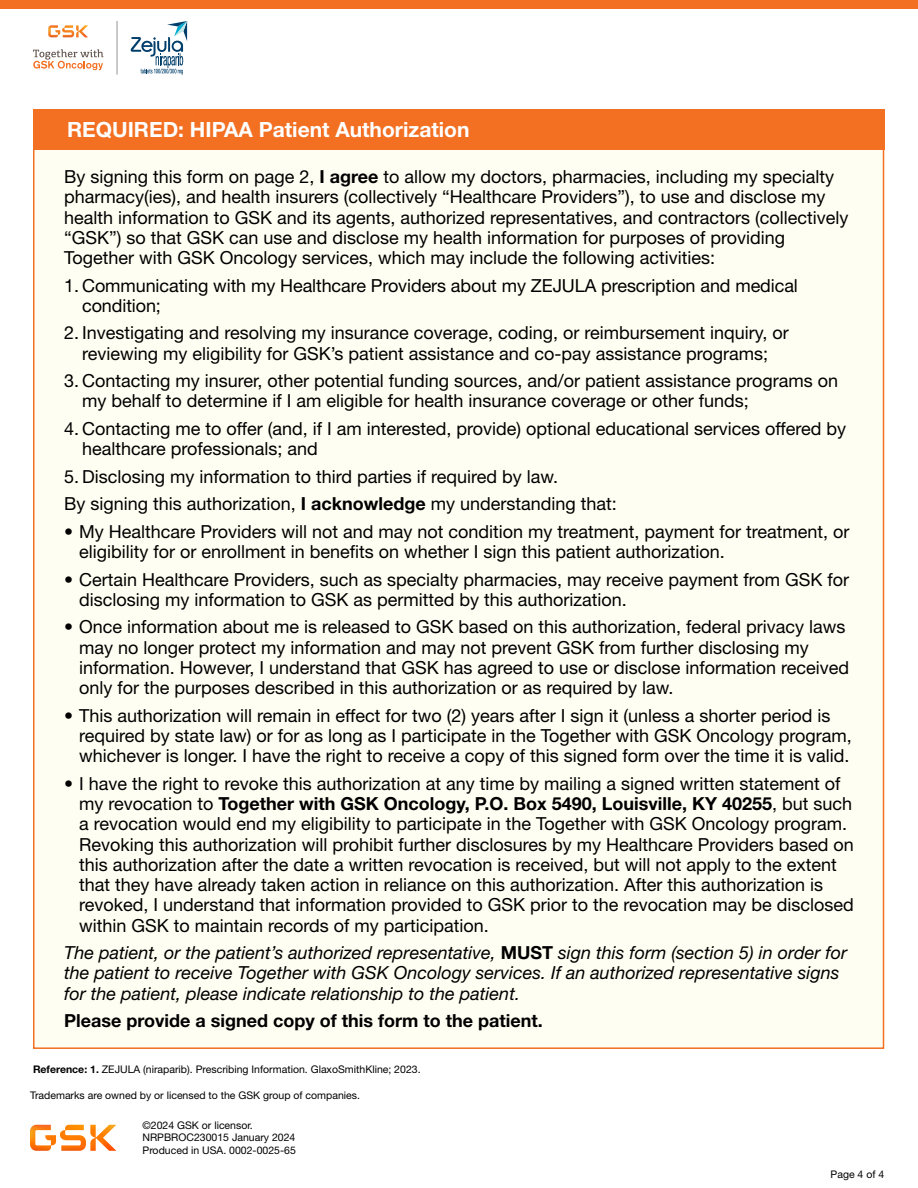
<style>
.page{position:relative;width:918px;height:1188px;background:#fff}
.page>*{position:absolute;margin:0;border:0;box-sizing:border-box;transform-origin:0 0}
.t1{font:700 21px "Helvetica Neue LT Std";color:#fff}
.t2{font:18px/20.2px "Helvetica Neue LT Std";color:#000}
.t3{font:italic 18px/20.2px "Helvetica Neue LT Std";color:#000}
.t4{font:700 18px "Helvetica Neue LT Std";color:#000}
.t5{font:10.5px/12.6px "Helvetica Neue LT Std";color:#000}
.s1{font-weight:700}
.s2{font-weight:700;font-style:normal}
</style>
<div class="page">
<div style="left:0;top:0;width:918px;height:9px;background:#f36f21"></div>
<div style="left:33px;top:124px;width:851px;height:925px;background:#fffef2;border:2px solid #f36f21"></div>
<div style="left:33px;top:110px;width:851px;height:40px;background:#f36f21"></div>
<hr style="left:117px;top:21px;width:1px;height:54px;background:#939598">
<svg style="left:33px;top:49px;width:70px;height:21px"></svg>
<svg style="left:48px;top:25px;width:40px;height:12px"></svg>
<svg style="left:131px;top:21px;width:56px;height:54px"></svg>
<svg style="left:30px;top:1125px;width:86px;height:26px"></svg>
<p class="t1" style="left:67px;top:117px;width:404px">REQUIRED: HIPAA Patient Authorization</p>
<p class="t2" style="left:64px;top:166px;width:786px">By signing this form on page 2, <span class="s1">I agree</span> to allow my doctors, pharmacies, including my specialty pharmacy(ies), and health insurers (collectively “Healthcare Providers”), to use and disclose my health information to GSK and its agents, authorized representatives, and contractors (collectively “GSK”) so that GSK can use and disclose my health information for purposes of providing Together with GSK Oncology services, which may include the following activities:</p>
<p class="t2" style="left:82px;top:275px;width:717px;text-indent:-18px">1. Communicating with my Healthcare Providers about my ZEJULA prescription and medical condition;</p>
<p class="t2" style="left:64px;top:323px;width:726px;text-align:center">2. Investigating and resolving my insurance coverage, coding, or reimbursement inquiry, or reviewing my eligibility for GSK’s patient assistance and co-pay assistance programs;</p>
<p class="t2" style="left:82px;top:370px;width:758px;text-indent:-18px">3. Contacting my insurer, other potential funding sources, and/or patient assistance programs on my behalf to determine if I am eligible for health insurance coverage or other funds;</p>
<p class="t2" style="left:82px;top:418px;width:766px;text-indent:-18px">4. Contacting me to offer (and, if I am interested, provide) optional educational services offered by healthcare professionals; and</p>
<p class="t2" style="left:64px;top:462px;width:554px;line-height:27.6px">5. Disclosing my information to third parties if required by law.<br>By signing this authorization, <span class="s1">I acknowledge</span> my understanding that:</p>
<p class="t2" style="left:79px;top:521px;width:772px;text-indent:-15px">• My Healthcare Providers will not and may not condition my treatment, payment for treatment, or eligibility for or enrollment in benefits on whether I sign this patient authorization.</p>
<p class="t2" style="left:79px;top:569px;width:772px;text-indent:-15px">• Certain Healthcare Providers, such as specialty pharmacies, may receive payment from GSK for disclosing my information to GSK as permitted by this authorization.</p>
<p class="t2" style="left:79px;top:617px;width:772px;text-indent:-15px">• Once information about me is released to GSK based on this authorization, federal privacy laws may no longer protect my information and may not prevent GSK from further disclosing my information. However, I understand that GSK has agreed to use or disclose information received only for the purposes described in this authorization or as required by law.</p>
<p class="t2" style="left:79px;top:705px;width:774px;text-indent:-15px">• This authorization will remain in effect for two (2) years after I sign it (unless a shorter period is required by state law) or for as long as I participate in the Together with GSK Oncology program, whichever is longer. I have the right to receive a copy of this signed form over the time it is valid.</p>
<p class="t2" style="left:79px;top:773px;width:776px;text-indent:-15px">• I have the right to revoke this authorization at any time by mailing a signed written statement of my revocation to <span class="s1">Together with GSK Oncology, P.O. Box 5490, Louisville, KY 40255</span>, but such a revocation would end my eligibility to participate in the Together with GSK Oncology program.<br>Revoking this authorization will prohibit further disclosures by my Healthcare Providers based on this authorization after the date a written revocation is received, but will not apply to the extent that they have already taken action in reliance on this authorization. After this authorization is revoked, I understand that information provided to GSK prior to the revocation may be disclosed within GSK to maintain records of my participation.</p>
<p class="t3" style="left:64px;top:942px;width:785px">The patient, or the patient’s authorized representative, <span class="s2">MUST</span> sign this form (section 5) in order for the patient to receive Together with GSK Oncology services. If an authorized representative signs for the patient, please indicate relationship to the patient.</p>
<p class="t4" style="left:64px;top:1010px;width:480px">Please provide a signed copy of this form to the patient.</p>
<p class="t5" style="left:33px;top:1063px;width:389px"><span class="s1">Reference: 1.</span> ZEJULA (niraparib). Prescribing Information. GlaxoSmithKline; 2023.</p>
<p class="t5" style="left:30px;top:1088px;width:332px">Trademarks are owned by or licensed to the GSK group of companies.</p>
<p class="t5" style="left:143px;top:1119px;width:155px">©2024 GSK or licensor.<br>NRPBROC230015 January 2024<br>Produced in USA. 0002-0025-65</p>
<p class="t5" style="left:831px;top:1167px;width:55px">Page 4 of 4</p>
</div>
